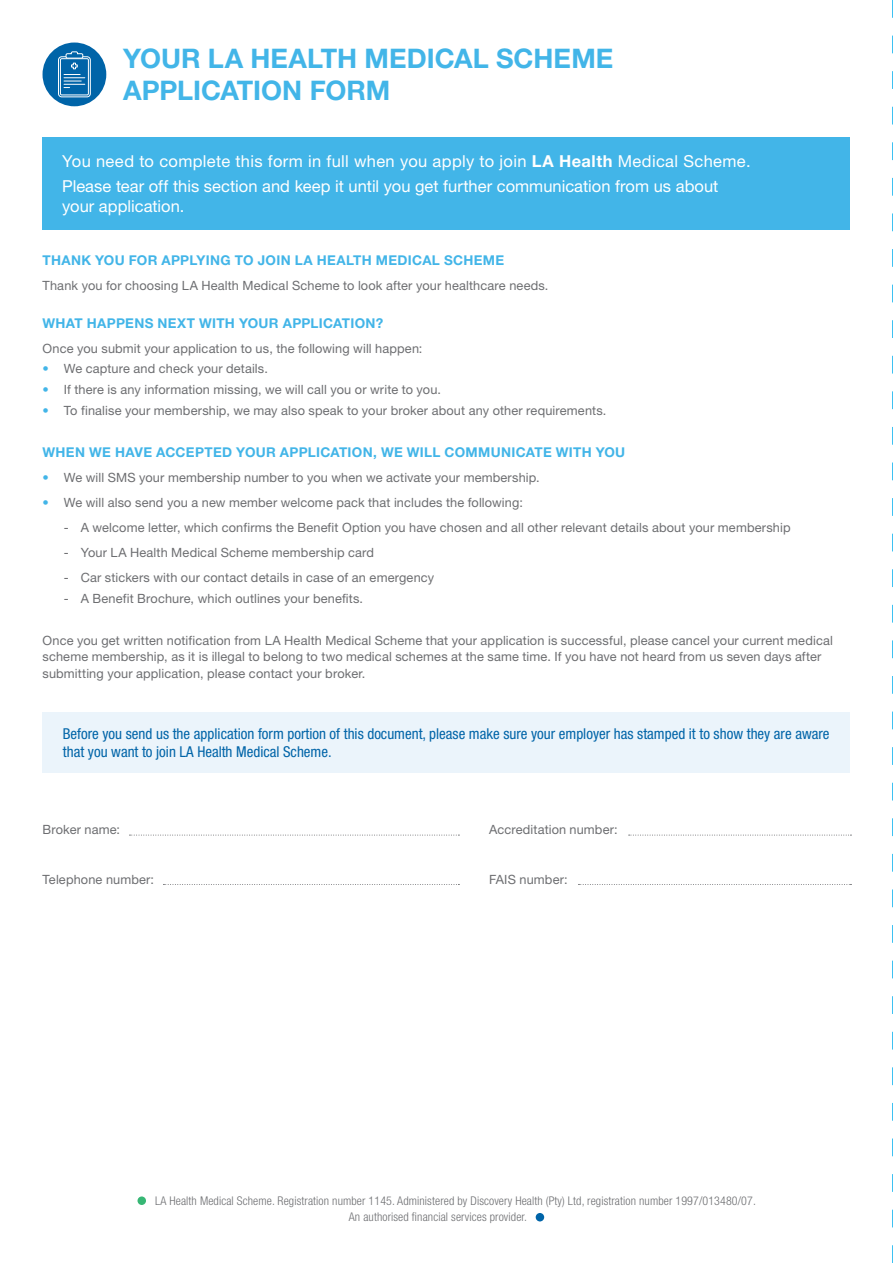
<style>
.page{position:relative;width:893px;height:1263px;background:#fff}
.page>*{position:absolute;margin:0;border:0;box-sizing:border-box;transform-origin:0 0}
.t1{font:700 27px/31.2px "Helvetica Neue LT Std";color:#42b5e8}
.t2{font:16.5px/25px "Helvetica Neue LT Std";letter-spacing:.005em;color:#fff}
.t3{font:condensed 15px/18px "Helvetica Neue LT Std";color:#0064a8}
.t4{font:700 13.5px "Helvetica Neue LT Std";letter-spacing:.025em;color:#42b5e8}
.t5{font:12.75px/16.5px "Helvetica Neue LT Std";letter-spacing:.01em;color:#6d6e71}
.t6{font:300 condensed 12px/16.5px "Helvetica Neue LT Std";letter-spacing:.01em;color:#6d6e71}
.s1{font-weight:700}
.s2{color:#42b5e8}
</style>
<div class="page">
<div style="left:43px;top:137px;width:807px;height:93px;background:#42b5e8"></div>
<div style="left:43px;top:712px;width:807px;height:61px;background:#ebf4fb"></div>
<div style="left:43px;top:43px;width:63px;height:63px;background:#0064a8;border-radius:50%"></div>
<svg style="left:58px;top:51px;width:33px;height:47px"></svg>
<svg style="left:129px;top:835px;width:330px;height:1px"></svg>
<svg style="left:163px;top:884px;width:296px;height:1px"></svg>
<svg style="left:629px;top:835px;width:222px;height:1px"></svg>
<svg style="left:578px;top:884px;width:273px;height:1px"></svg>
<div style="left:137px;top:1196px;width:9px;height:9px;background:#37b775;border-radius:50%"></div>
<div style="left:536px;top:1213px;width:8px;height:8px;background:#0064a8;border-radius:50%"></div>
<svg style="left:892px;top:0;width:1px;height:1263px"></svg>
<h1 class="t1" style="left:123px;top:43px;width:492px">YOUR LA HEALTH MEDICAL SCHEME<br>APPLICATION FORM</h1>
<p class="t2" style="left:62px;top:148px;width:690px">You need to complete this form in full when you apply to join <span class="s1">LA Health</span> Medical Scheme.<br>Please tear off this section and keep it until you get further communication from us about</p>
<p class="t2" style="left:62px;top:193px;width:124px">your application.</p>
<p class="t4" style="left:43px;top:252px;width:463px">THANK YOU FOR APPLYING TO JOIN LA HEALTH MEDICAL SCHEME</p>
<p class="t5" style="left:43px;top:277px;width:507px">Thank you for choosing LA Health Medical Scheme to look after your healthcare needs.</p>
<p class="t4" style="left:43px;top:314px;width:342px">WHAT HAPPENS NEXT WITH YOUR APPLICATION?</p>
<p class="t5" style="left:43px;top:340px;width:381px">Once you submit your application to us, the following will happen:</p>
<p class="t5" style="left:43px;top:360px;width:227px"><span class="s2">•</span> We capture and check your details.</p>
<p class="t5" style="left:43px;top:381px;width:400px"><span class="s2">•</span> If there is any information missing, we will call you or write to you.</p>
<p class="t5" style="left:43px;top:402px;width:565px"><span class="s2">•</span> To finalise your membership, we may also speak to your broker about any other requirements.</p>
<p class="t4" style="left:43px;top:444px;width:584px">WHEN WE HAVE ACCEPTED YOUR APPLICATION, WE WILL COMMUNICATE WITH YOU</p>
<p class="t5" style="left:43px;top:469px;width:499px"><span class="s2">•</span> We will SMS your membership number to you when we activate your membership.</p>
<p class="t5" style="left:43px;top:494px;width:482px"><span class="s2">•</span> We will also send you a new member welcome pack that includes the following:</p>
<p class="t5" style="left:64px;top:519px;width:728px">- A welcome letter, which confirms the Benefit Option you have chosen and all other relevant details about your membership</p>
<p class="t5" style="left:64px;top:544px;width:312px">- Your LA Health Medical Scheme membership card</p>
<p class="t5" style="left:64px;top:569px;width:372px">- Car stickers with our contact details in case of an emergency</p>
<p class="t5" style="left:64px;top:590px;width:301px">- A Benefit Brochure, which outlines your benefits.</p>
<p class="t5" style="left:43px;top:632px;width:792px">Once you get written notification from LA Health Medical Scheme that your application is successful, please cancel your current medical scheme membership, as it is illegal to belong to two medical schemes at the same time. If you have not heard from us seven days after submitting your application, please contact your broker.</p>
<p class="t3" style="left:63px;top:724px;width:768px">Before you send us the application form portion of this document, please make sure your employer has stamped it to show they are aware that you want to join LA Health Medical Scheme.</p>
<p class="t5" style="left:43px;top:821px;width:79px">Broker name:</p>
<p class="t5" style="left:489px;top:821px;width:130px">Accreditation number:</p>
<p class="t5" style="left:43px;top:871px;width:113px">Telephone number:</p>
<p class="t5" style="left:489px;top:871px;width:80px">FAIS number:</p>
<p class="t6" style="left:349px;top:1192px;width:409px;text-indent:-194px">LA Health Medical Scheme. Registration number 1145. Administered by Discovery Health (Pty) Ltd, registration number 1997/013480/07.<br>An authorised financial services provider.</p>
</div>
